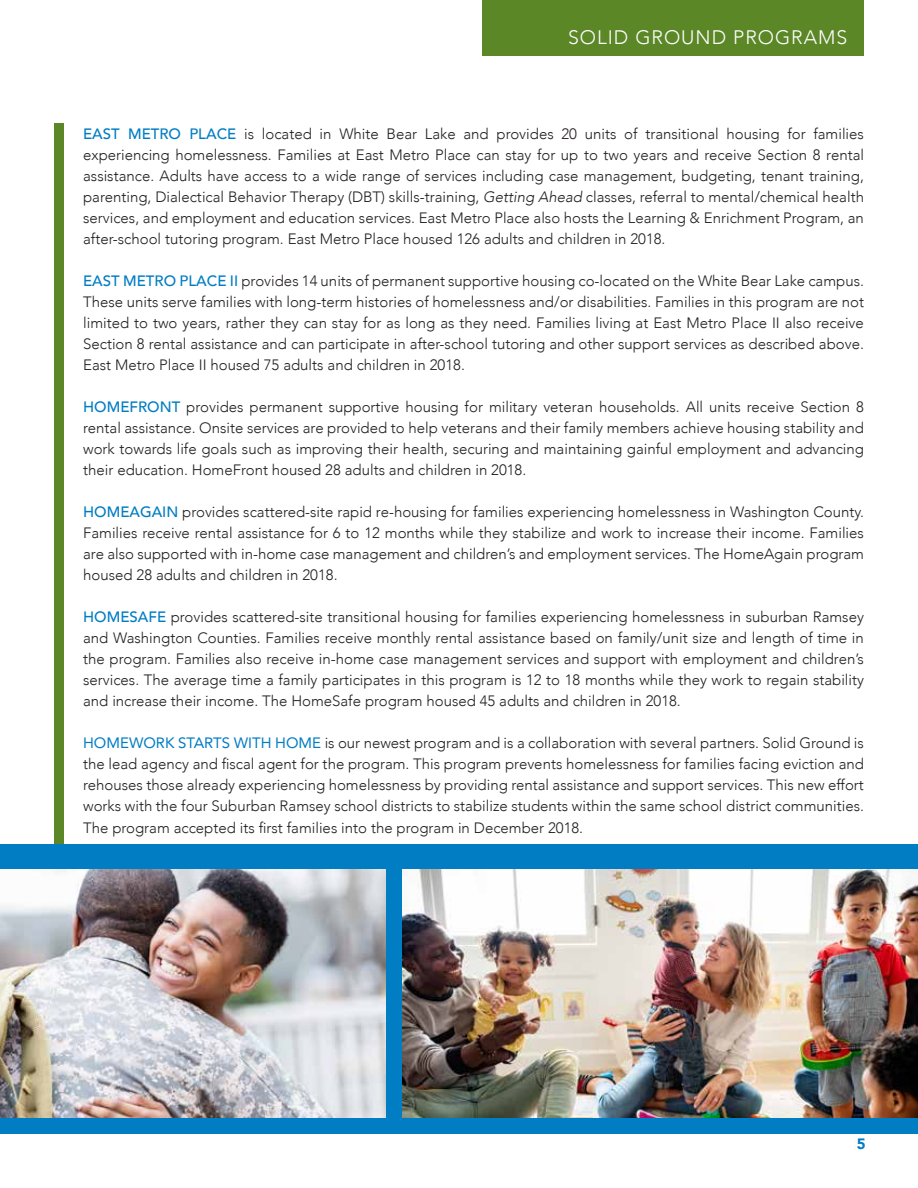
<style>
.page{position:relative;width:918px;height:1188px;background:#fff}
.page>*{position:absolute;margin:0;border:0;box-sizing:border-box;transform-origin:0 0}
.t1{font:300 19.5px "Avenir";letter-spacing:.05em;color:#fff}
.t2{font:300 15px/21px "Avenir";color:#231f20;text-align:justify}
.t3{font:900 15px "Avenir";color:#007dc3}
.s1{font-weight:500;color:#007dc3}
.s2{font-style:italic}
.s3{font-weight:400;color:#007dc3}
</style>
<div class="page">
<img style="left:0;top:869px;width:386px;height:249px">
<img style="left:402px;top:869px;width:516px;height:249px">
<div style="left:54px;top:123px;width:10px;height:726px;background:#5c8727"></div>
<div style="left:0;top:844px;width:918px;height:25px;background:#007dc3"></div>
<div style="left:0;top:1118px;width:918px;height:16px;background:#007dc3"></div>
<div style="left:386px;top:844px;width:16px;height:290px;background:#007dc3"></div>
<div style="left:482px;top:0;width:382px;height:56px;background:#5c8727"></div>
<h1 class="t1" style="left:568px;top:26px;width:281px">SOLID GROUND PROGRAMS</h1>
<p class="t2" style="left:83px;top:123px;width:782px"><span class="s1">EAST METRO PLACE</span> is located in White Bear Lake and provides 20 units of transitional housing for families experiencing homelessness. Families at East Metro Place can stay for up to two years and receive Section 8 rental assistance. Adults have access to a wide range of services including case management, budgeting, tenant training, parenting, Dialectical Behavior Therapy (DBT) skills-training, <span class="s2">Getting Ahead</span> classes, referral to mental/chemical health services, and employment and education services. East Metro Place also hosts the Learning &amp; Enrichment Program, an after-school tutoring program. East Metro Place housed 126 adults and children in 2018.</p>
<p class="t2" style="left:83px;top:270px;width:782px"><span class="s1">EAST METRO PLACE II</span> provides 14 units of permanent supportive housing co-located on the White Bear Lake campus.<br>These units serve families with long-term histories of homelessness and/or disabilities. Families in this program are not limited to two years, rather they can stay for as long as they need. Families living at East Metro Place II also receive Section 8 rental assistance and can participate in after-school tutoring and other support services as described above.<br>East Metro Place II housed 75 adults and children in 2018.</p>
<p class="t2" style="left:83px;top:396px;width:782px"><span class="s1">HOMEFRONT</span> provides permanent supportive housing for military veteran households. All units receive Section 8 rental assistance. Onsite services are provided to help veterans and their family members achieve housing stability and work towards life goals such as improving their health, securing and maintaining gainful employment and advancing their education. HomeFront housed 28 adults and children in 2018.</p>
<p class="t2" style="left:83px;top:501px;width:782px"><span class="s1">HOMEAGAIN</span> provides scattered-site rapid re-housing for families experiencing homelessness in Washington County.<br>Families receive rental assistance for 6 to 12 months while they stabilize and work to increase their income. Families are also supported with in-home case management and children’s and employment services. The HomeAgain program housed 28 adults and children in 2018.</p>
<p class="t2" style="left:83px;top:606px;width:782px"><span class="s1">HOMESAFE</span> provides scattered-site transitional housing for families experiencing homelessness in suburban Ramsey and Washington Counties. Families receive monthly rental assistance based on family/unit size and length of time in the program. Families also receive in-home case management services and support with employment and children’s services. The average time a family participates in this program is 12 to 18 months while they work to regain stability and increase their income. The HomeSafe program housed 45 adults and children in 2018.</p>
<p class="t2" style="left:83px;top:732px;width:782px"><span class="s3">HOMEWORK STARTS WITH HOME</span> is our newest program and is a collaboration with several partners. Solid Ground is the lead agency and fiscal agent for the program. This program prevents homelessness for families facing eviction and rehouses those already experiencing homelessness by providing rental assistance and support services. This new effort works with the four Suburban Ramsey school districts to stabilize students within the same school district communities.<br>The program accepted its first families into the program in December 2018.</p>
<p class="t3" style="left:857px;top:1131px;width:10px">5</p>
</div>
